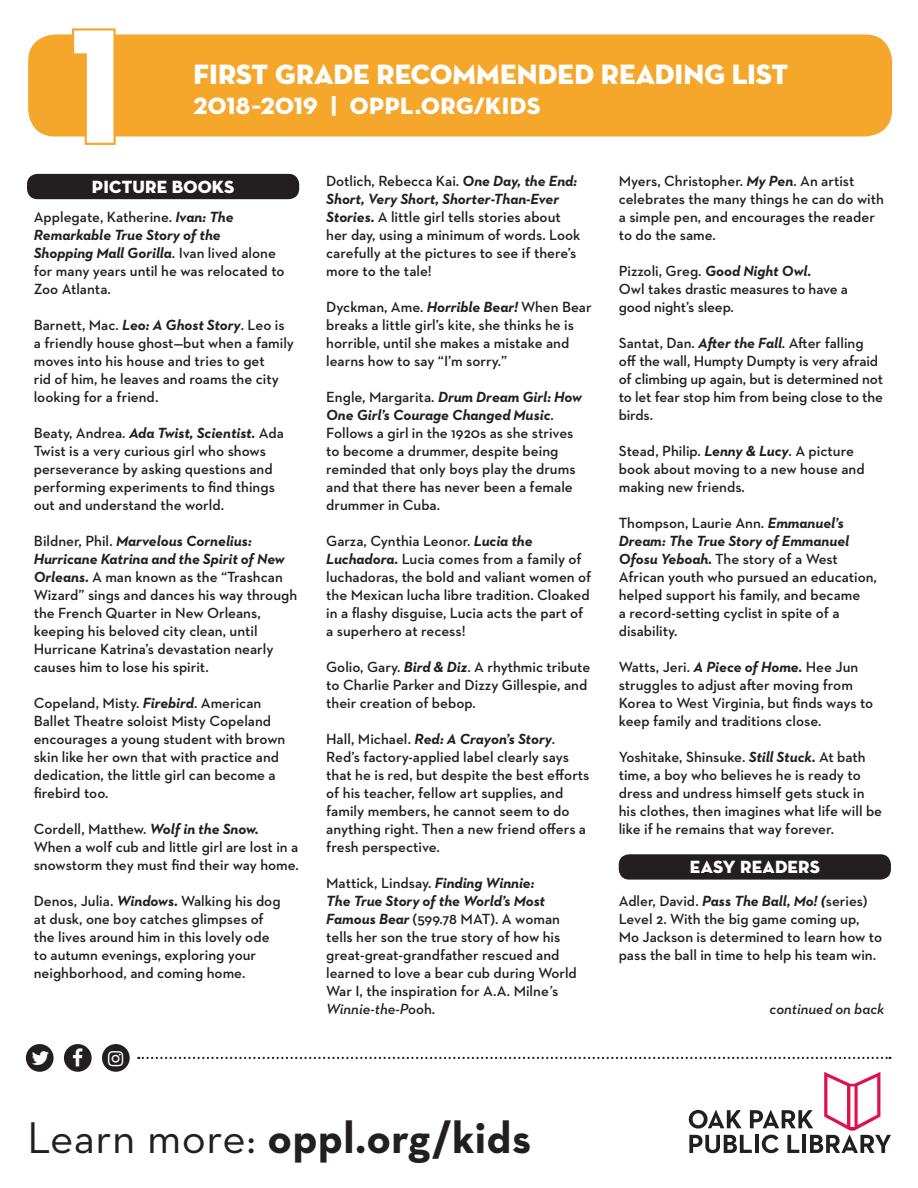
<style>
.page{position:relative;width:918px;height:1188px;background:#fff}
.page>*{position:absolute;margin:0;border:0;box-sizing:border-box;transform-origin:0 0}
.t1{font:165px "Neutraface Condensed Titling";color:#fff}
.List_Paragraph{font:700 45.3px "Neutraface Text";letter-spacing:.01em;color:#231f20}
.List_Paragraph-2{font:28.5px "Neutraface Display Titling";letter-spacing:.005em;color:#fff}
.List_Paragraph-3{font:24px "Neutraface Display Titling";letter-spacing:.015em;color:#fff}
.List_Paragraph-4{font:18px "Neutraface Display Titling";letter-spacing:.01em;color:#fff}
.List_Paragraph-5{font:600 15px/18px "Neutraface 2 Text";color:#231f20}
.List_Paragraph-6{font:italic 700 15px/18px "Neutraface 2 Text";color:#231f20}
.List_Paragraph-7{font:italic 600 15px "Neutraface 2 Text";color:#231f20}
.s1{font-weight:600;font-style:normal}
.s2{font-weight:700;font-style:italic}
.s3{font-style:italic}
.s4{font-weight:400}
</style>
<div class="page">
<div style="left:28px;top:34px;width:864px;height:103px;background:#f4a72b;border-radius:27px"></div>
<svg style="left:689px;top:1072px;width:202px;height:81px"></svg>
<div style="left:27px;top:174px;width:272px;height:25px;background:#231f20;border-radius:10px"></div>
<svg style="left:138px;top:1057px;width:753px;height:2px"></svg>
<svg style="left:70px;top:28px;width:48px;height:117px"></svg>
<div style="left:26px;top:1044px;width:28px;height:28px;background:#231f20;border-radius:50%"></div>
<div style="left:64px;top:1044px;width:28px;height:28px;background:#231f20;border-radius:50%"></div>
<div style="left:102px;top:1044px;width:28px;height:28px;background:#231f20;border-radius:50%"></div>
<div style="left:619px;top:854px;width:272px;height:26px;background:#231f20;border-radius:10px"></div>
<p class="t1" style="left:71px;top:-7px;width:53px">1</p>
<p class="List_Paragraph-2" style="left:193px;top:57px;width:596px">FIRST GRADE RECOMMENDED READING LIST</p>
<p class="List_Paragraph-3" style="left:194px;top:91px;width:348px">2018–2019 | OPPL.ORG/KIDS</p>
<p class="List_Paragraph-4" style="left:92px;top:176px;width:144px">PICTURE BOOKS</p>
<p class="List_Paragraph-6" style="left:34px;top:207px;width:202px"><span class="s1">Applegate, Katherine.</span> Ivan: The<br>Remarkable True Story of the</p>
<p class="List_Paragraph-6" style="left:34px;top:243px;width:244px">Shopping Mall Gorilla<span class="s1">. Ivan lived alone</span></p>
<p class="List_Paragraph-5" style="left:34px;top:261px;width:252px">for many years until he was relocated to<br>Zoo Atlanta.</p>
<p class="List_Paragraph-5" style="left:34px;top:315px;width:262px">Barnett, Mac. <span class="s2">Leo: A Ghost Story</span>. Leo is a friendly house ghost—but when a family moves into his house and tries to get<br>rid of him, he leaves and roams the city looking for a friend.</p>
<p class="List_Paragraph-5" style="left:34px;top:423px;width:252px">Beaty, Andrea. <span class="s2">Ada Twist, Scientist.</span> Ada Twist is a very curious girl who shows perseverance by asking questions and performing experiments to find things out and understand the world.</p>
<p class="List_Paragraph-5" style="left:34px;top:531px;width:265px">Bildner, Phil. <span class="s2">Marvelous Cornelius:<br>Hurricane Katrina and the Spirit of New Orleans.</span> A man known as the “Trashcan Wizard” sings and dances his way through the French Quarter in New Orleans, keeping his beloved city clean, until Hurricane Katrina’s devastation nearly causes him to lose his spirit.</p>
<p class="List_Paragraph-5" style="left:34px;top:693px;width:253px">Copeland, Misty. <span class="s2">Firebird</span>. American Ballet Theatre soloist Misty Copeland encourages a young student with brown skin like her own that with practice and dedication, the little girl can become a firebird too.</p>
<p class="List_Paragraph-5" style="left:34px;top:819px;width:267px">Cordell, Matthew. <span class="s2">Wolf in the Snow.<br></span>When a wolf cub and little girl are lost in a snowstorm they must find their way home.</p>
<p class="List_Paragraph-5" style="left:34px;top:891px;width:248px">Denos, Julia. <span class="s2">Windows.</span> Walking his dog at dusk, one boy catches glimpses of the lives around him in this lovely ode to autumn evenings, exploring your neighborhood, and coming home.</p>
<p class="List_Paragraph-5" style="left:326px;top:171px;width:256px">Dotlich, Rebecca Kai. <span class="s2">One Day, the End:<br>Short, Very Short, Shorter-Than-Ever Stories.</span> A little girl tells stories about her day, using a minimum of words. Look carefully at the pictures to see if there’s more to the tale!</p>
<p class="List_Paragraph-5" style="left:326px;top:297px;width:267px">Dyckman, Ame. <span class="s2">Horrible Bear!</span> When Bear breaks a little girl’s kite, she thinks he is horrible, until she makes a mistake and learns how to say “I’m sorry.”</p>
<p class="List_Paragraph-5" style="left:326px;top:387px;width:257px">Engle, Margarita. <span class="s2">Drum Dream Girl: How One Girl’s Courage Changed Music</span>.<br>Follows a girl in the 1920s as she strives to become a drummer, despite being reminded that only boys play the drums and that there has never been a female drummer in Cuba.</p>
<p class="List_Paragraph-5" style="left:326px;top:531px;width:267px">Garza, Cynthia Leonor. <span class="s2">Lucia the Luchadora.</span> Lucia comes from a family of luchadoras, the bold and valiant women of the Mexican lucha libre tradition. Cloaked in a flashy disguise, Lucia acts the part of a superhero at recess!</p>
<p class="List_Paragraph-5" style="left:326px;top:657px;width:266px">Golio, Gary. <span class="s2">Bird &amp; Diz</span>. A rhythmic tribute to Charlie Parker and Dizzy Gillespie, and their creation of bebop.</p>
<p class="List_Paragraph-5" style="left:326px;top:729px;width:265px">Hall, Michael. <span class="s2">Red: A Crayon’s Story</span>.<br>Red’s factory-applied label clearly says that he is red, but despite the best efforts of his teacher, fellow art supplies, and family members, he cannot seem to do anything right. Then a new friend offers a fresh perspective.</p>
<p class="List_Paragraph-5" style="left:326px;top:873px;width:210px">Mattick, Lindsay. <span class="s2">Finding Winnie:</span></p>
<p class="List_Paragraph-6" style="left:326px;top:891px;width:235px">The True Story of the World’s Most<br>Famous Bear <span class="s1">(599.78 MAT). A woman</span></p>
<p class="List_Paragraph-5" style="left:326px;top:927px;width:252px">tells her son the true story of how his great-great-grandfather rescued and learned to love a bear cub during World War I, the inspiration for A.A. Milne<span class="s3">’</span>s <span class="s3">Winnie-the-Poo</span>h.</p>
<p class="List_Paragraph-5" style="left:619px;top:171px;width:267px">Myers, Christopher. <span class="s2">My Pen</span>. An artist celebrates the many things he can do with a simple pen, and encourages the reader to do the same.</p>
<p class="List_Paragraph-5" style="left:619px;top:261px;width:194px">Pizzoli, Greg. <span class="s2">Good Night Owl.</span></p>
<p class="List_Paragraph-5" style="left:619px;top:279px;width:231px">Owl takes drastic measures to have a</p>
<p class="List_Paragraph-5" style="left:619px;top:297px;width:117px">good night’s sleep.</p>
<p class="List_Paragraph-5" style="left:619px;top:333px;width:266px">Santat, Dan. <span class="s2">After the Fall</span>. After falling off the wall, Humpty Dumpty is very afraid of climbing up again, but is determined not to let fear stop him from being close to the birds.</p>
<p class="List_Paragraph-5" style="left:619px;top:441px;width:247px">Stead, Philip. <span class="s2">Lenny &amp; Lucy</span>. A picture book about moving to a new house and making new friends.</p>
<p class="List_Paragraph-5" style="left:619px;top:513px;width:260px">Thompson, Laurie Ann. <span class="s2">Emmanuel’s<br>Dream: The True Story of Emmanuel<br>Ofosu Yeboah.</span> The story of a West<br>African youth who pursued an education, helped support his family, and became<br>a record-setting cyclist in spite of a disability.</p>
<p class="List_Paragraph-5" style="left:619px;top:657px;width:256px">Watts, Jeri. <span class="s2">A Piece of Home.</span> Hee Jun struggles to adjust after moving from Korea to West Virginia, but finds ways to keep family and traditions close.</p>
<p class="List_Paragraph-5" style="left:619px;top:747px;width:265px">Yoshitake, Shinsuke. <span class="s2">Still Stuck.</span> At bath time, a boy who believes he is ready to dress and undress himself gets stuck in his clothes, then imagines what life will be like if he remains that way forever.</p>
<p class="List_Paragraph-4" style="left:690px;top:856px;width:132px">EASY READERS</p>
<p class="List_Paragraph-5" style="left:619px;top:891px;width:265px">Adler, David. <span class="s2">Pass The Ball, Mo! (</span>series)<br>Level 2. With the big game coming up, Mo Jackson is determined to learn how to pass the ball in time to help his team win.</p>
<p class="List_Paragraph-7" style="left:770px;top:999px;width:116px">continued on back</p>
<p class="List_Paragraph" style="left:27px;top:1108px;width:506px"><span class="s4">Learn more:</span> oppl.org/kids</p>
</div>
